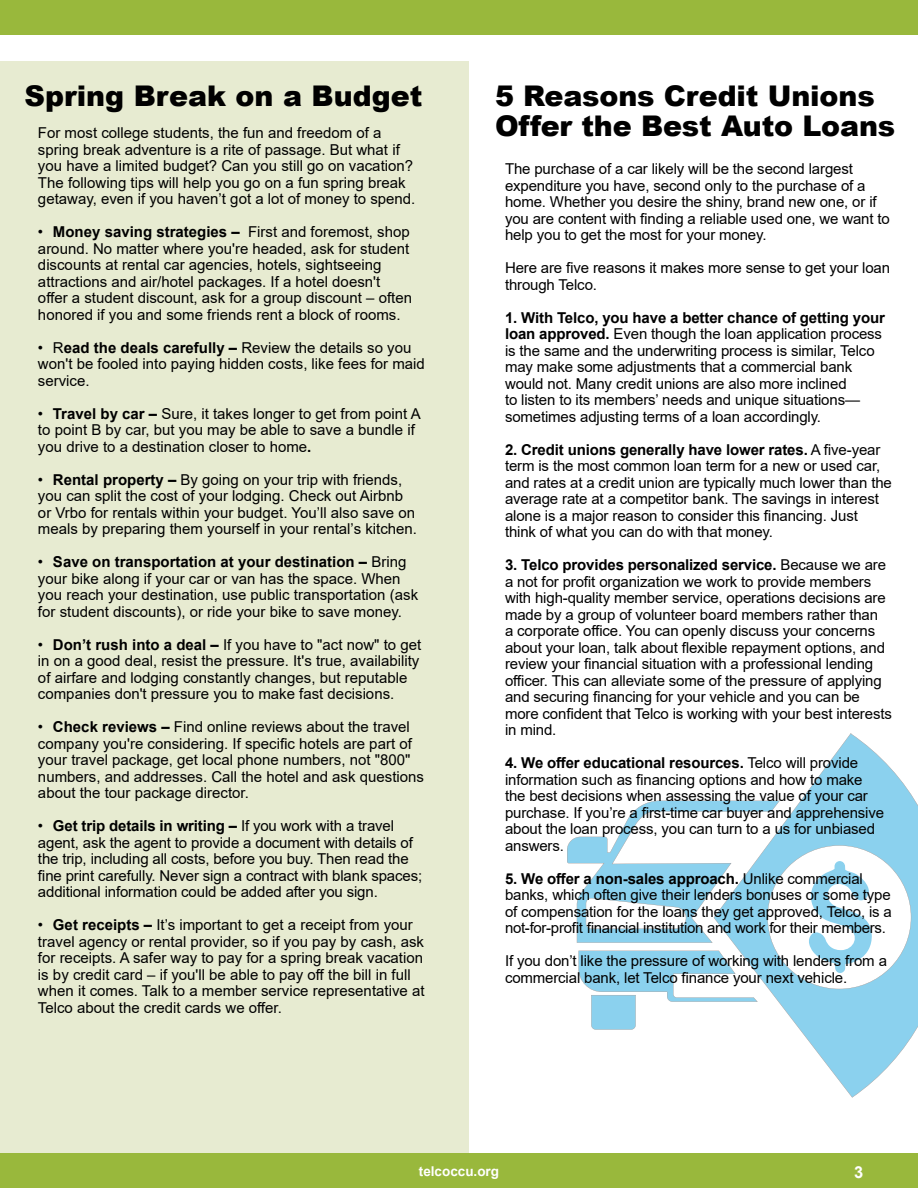
<style>
.page{position:relative;width:918px;height:1188px;background:#fff}
.page>*{position:absolute;margin:0;border:0;box-sizing:border-box;transform-origin:0 0}
.t1{font:900 28.5px "Arial";letter-spacing:-.005em;color:#000}
.t2{font:700 16.5px "Arial";color:#fff}
.t3{font:15px/16.5px "Arial";letter-spacing:-.01em;color:#000}
.t4{font:700 13.5px "Arial";color:#fff}
.s1{font-weight:700}
</style>
<div class="page">
<svg style="left:714px;top:733px;width:204px;height:365px"></svg>
<svg style="left:578px;top:951px;width:180px;height:79px"></svg>
<svg style="left:567px;top:801px;width:213px;height:142px"></svg>
<svg style="left:805px;top:861px;width:67px;height:112px"></svg>
<div style="left:0;top:62px;width:469px;height:1099px;background:#e7ebd1"></div>
<div style="left:0;top:0;width:918px;height:35px;background:#99b83c"></div>
<div style="left:0;top:1153px;width:918px;height:35px;background:#99b83c"></div>
<h1 class="t1" style="left:25px;top:75px;width:399px">Spring Break on a Budget</h1>
<p class="t3" style="left:38px;top:125px;width:345px">For most college students, the fun and freedom of a</p>
<p class="t3" style="left:38px;top:141px;width:379px">spring break adventure is a rite of passage. But what if you have a limited budget? Can you still go on vacation?<br>The following tips will help you go on a fun spring break getaway, even if you haven’t got a lot of money to spend.</p>
<p class="t3" style="left:38px;top:224px;width:376px">• <span class="s1">Money saving strategies –</span> First and foremost, shop around. No matter where you're headed, ask for student discounts at rental car agencies, hotels, sightseeing attractions and air/hotel packages. If a hotel doesn't offer a student discount, ask for a group discount – often honored if you and some friends rent a block of rooms.</p>
<p class="t3" style="left:38px;top:339px;width:388px">• R<span class="s1">ead the deals carefully –</span> Review the details so you won't be fooled into paying hidden costs, like fees for maid service.</p>
<p class="t3" style="left:38px;top:405px;width:384px">• <span class="s1">Travel by car –</span> Sure, it takes longer to get from point A to point B by car, but you may be able to save a bundle if you drive to a destination closer to home<span class="s1">.</span></p>
<p class="t3" style="left:38px;top:471px;width:381px">• <span class="s1">Rental property –</span> By going on your trip with friends, you can split the cost of your lodging. Check out Airbnb or Vrbo for rentals within your budget. You’ll also save on meals by preparing them yourself in your rental’s kitchen.</p>
<p class="t3" style="left:38px;top:554px;width:382px">• <span class="s1">Save on transportation at your destination –</span> Bring your bike along if your car or van has the space. When you reach your destination, use public transportation (ask for student discounts), or ride your bike to save money.</p>
<p class="t3" style="left:38px;top:636px;width:385px">• <span class="s1">Don’t rush into a deal –</span> If you have to "act now" to get in on a good deal, resist the pressure. It's true, availability of airfare and lodging constantly changes, but reputable companies don't pressure you to make fast decisions.</p>
<p class="t3" style="left:38px;top:719px;width:388px">• <span class="s1">Check reviews –</span> Find online reviews about the travel company you're considering. If specific hotels are part of your travel package, get local phone numbers, not "800" numbers, and addresses. Call the hotel and ask questions about the tour package director.</p>
<p class="t3" style="left:38px;top:818px;width:386px">• <span class="s1">Get trip details in writing –</span> If you work with a travel agent, ask the agent to provide a document with details of the trip, including all costs, before you buy. Then read the fine print carefully. Never sign a contract with blank spaces; additional information could be added after you sign.</p>
<p class="t3" style="left:38px;top:917px;width:388px">• <span class="s1">Get receipts –</span> It’s important to get a receipt from your travel agency or rental provider, so if you pay by cash, ask for receipts. A safer way to pay for a spring break vacation is by credit card – if you'll be able to pay off the bill in full when it comes. Talk to a member service representative at Telco about the credit cards we offer.</p>
<h1 class="t1" style="left:495px;top:75px;width:381px">5 Reasons Credit Unions</h1>
<h1 class="t1" style="left:495px;top:105px;width:402px">Offer the Best Auto Loans</h1>
<p class="t3" style="left:505px;top:161px;width:386px">The purchase of a car likely will be the second largest expenditure you have, second only to the purchase of a home. Whether you desire the shiny, brand new one, or if you are content with finding a reliable used one, we want to help you to get the most for your money.</p>
<p class="t3" style="left:505px;top:260px;width:387px">Here are five reasons it makes more sense to get your loan through Telco.</p>
<p class="t3" style="left:505px;top:309px;width:381px"><span class="s1">1. With Telco, you have a better chance of getting your loan approved.</span> Even though the loan application process is the same and the underwriting process is similar, Telco may make some adjustments that a commercial bank would not. Many credit unions are also more inclined<br>to listen to its members’ needs and unique situations— sometimes adjusting terms of a loan accordingly.</p>
<p class="t3" style="left:505px;top:441px;width:388px"><span class="s1">2. Credit unions generally have lower rates.</span> A five-year term is the most common loan term for a new or used car, and rates at a credit union are typically much lower than the average rate at a competitor bank. The savings in interest alone is a major reason to consider this financing. Just think of what you can do with that money.</p>
<p class="t3" style="left:505px;top:557px;width:388px"><span class="s1">3. Telco provides personalized service.</span> Because we are a not for profit organization we work to provide members with high-quality member service, operations decisions are made by a group of volunteer board members rather than<br>a corporate office. You can openly discuss your concerns about your loan, talk about flexible repayment options, and review your financial situation with a professional lending officer. This can alleviate some of the pressure of applying and securing financing for your vehicle and you can be more confident that Telco is working with your best interests in mind.</p>
<p class="t3" style="left:505px;top:755px;width:381px"><span class="s1">4. We offer educational resources.</span> Telco will provide information such as financing options and how to make the best decisions when assessing the value of your car purchase. If you’re a first-time car buyer and apprehensive about the loan process, you can turn to a us for unbiased answers.</p>
<p class="t3" style="left:505px;top:870px;width:388px"><span class="s1">5. We offer a non-sales approach.</span> Unlike commercial banks, which often give their lenders bonuses or some type of compensation for the loans they get approved, Telco, is a not-for-profit financial institution and work for their members.</p>
<p class="t3" style="left:505px;top:953px;width:383px">If you don’t like the pressure of working with lenders from a commercial bank, let Telco finance your next vehicle.</p>
<p class="t4" style="left:419px;top:1162px;width:82px">telcoccu.org</p>
<p class="t2" style="left:854px;top:1160px;width:11px">3</p>
</div>
